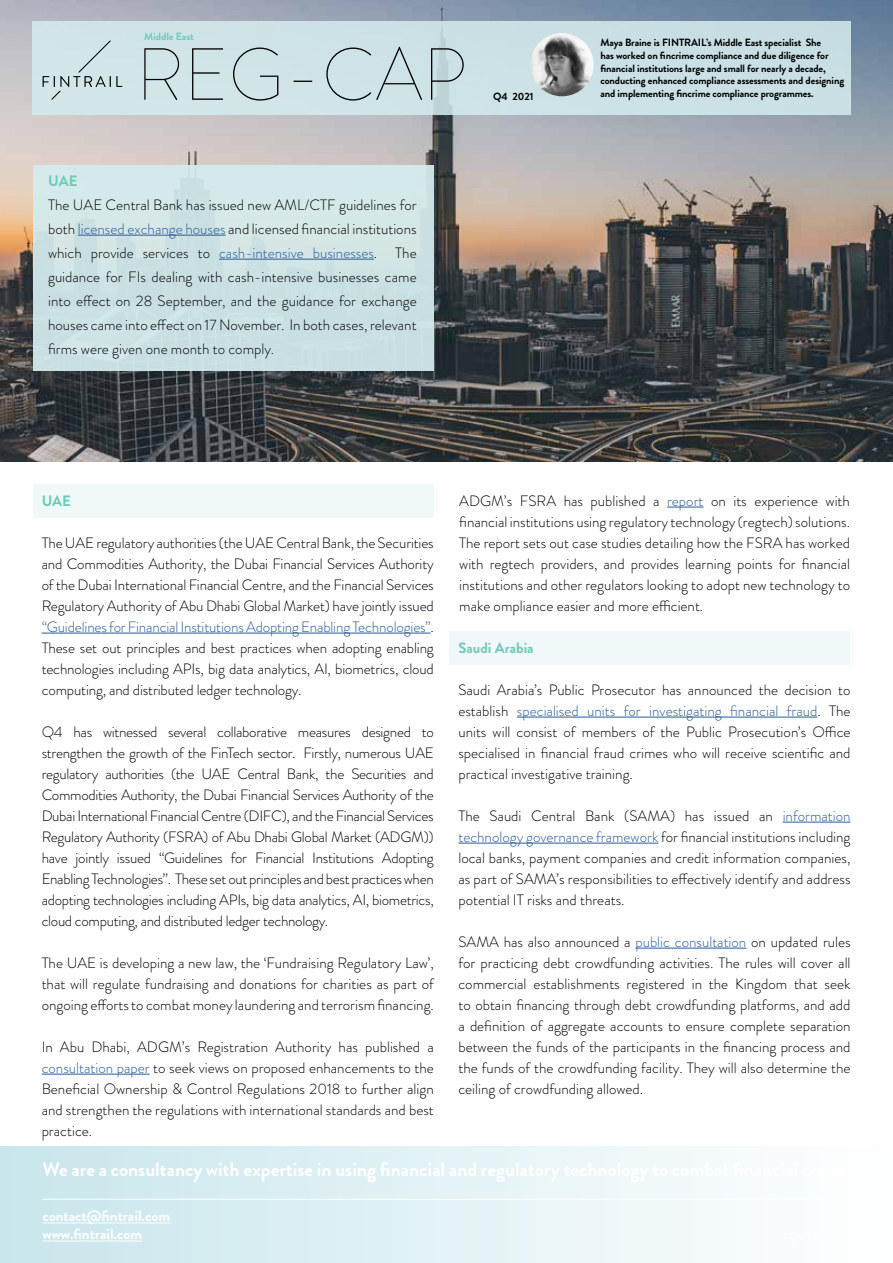
<style>
.page{position:relative;width:893px;height:1263px;background:#fff}
.page>*{position:absolute;margin:0;border:0;box-sizing:border-box;transform-origin:0 0}
.t1{font:100 73.65px "Brandon Grotesque";color:#000}
.t2{font:700 19.5px "Brandon Grotesque";color:#fff}
.t3{font:300 15px/21px "Brandon Grotesque";color:#000;text-align:justify}
.t4{font:700 15px/18px "Brandon Grotesque";color:#fff}
.t5{font:700 15px "Brandon Grotesque";color:#6bcbb8}
.t6{font:700 10.5px/12.6px "Brandon Grotesque";letter-spacing:-.01em;color:#000}
.t7{font:700 10.5px "Brandon Grotesque";color:#6bcbb8}
.s1{color:#275b9b}
</style>
<div class="page">
<div style="left:0;top:1146px;width:893px;height:117px;background:linear-gradient(to right,#c8e6ec,#fff)"></div>
<svg style="left:784px;top:1208px;width:57px;height:43px"></svg>
<hr style="left:43px;top:1222px;width:127px;height:1px;background:#fff">
<hr style="left:43px;top:1240px;width:99px;height:1px;background:#fff">
<hr style="left:43px;top:1199px;width:807px;height:1px;background:#fff">
<img style="left:0;top:0;width:893px;height:461px">
<div style="left:32px;top:21px;width:818px;height:94px;background:#cde2e6"></div>
<div style="left:34px;top:484px;width:400px;height:34px;background:#f0f8f9"></div>
<div style="left:450px;top:631px;width:400px;height:33px;background:#f0f8f9"></div>
<hr style="left:42px;top:633px;width:388px;height:1px;background:#275b9b">
<hr style="left:42px;top:1074px;width:108px;height:1px;background:#275b9b">
<hr style="left:517px;top:717px;width:300px;height:1px;background:#275b9b">
<hr style="left:783px;top:822px;width:68px;height:1px;background:#275b9b">
<hr style="left:458px;top:843px;width:200px;height:1px;background:#275b9b">
<hr style="left:635px;top:948px;width:111px;height:1px;background:#275b9b">
<img style="left:530px;top:33px;width:64px;height:63px;border-radius:32px">
<div style="left:34px;top:166px;width:400px;height:205px;background:#cde2e4"></div>
<hr style="left:78px;top:235px;width:148px;height:1px;background:#275b9b">
<hr style="left:219px;top:259px;width:155px;height:1px;background:#275b9b">
<svg style="left:43px;top:40px;width:79px;height:60px"></svg>
<hr style="left:667px;top:507px;width:36px;height:1px;background:#275b9b">
<p class="t7" style="left:144px;top:29px;width:51px">Middle East</p>
<h1 class="t1" style="left:136px;top:24px;width:332px">REG-CAP</h1>
<p class="t5" style="left:48px;top:170px;width:31px">UAE</p>
<p class="t3" style="left:48px;top:193px;width:370px;line-height:24px">The UAE Central Bank has issued new AML/CTF guidelines for both <span class="s1">licensed exchange houses</span> and licensed financial institutions which provide services to <span class="s1">cash-intensive businesses</span>. The guidance for FIs dealing with cash-intensive businesses came into effect on 28 September, and the guidance for exchange houses came into effect on 17 November. In both cases, relevant firms were given one month to comply.</p>
<p class="t6" style="left:493px;top:90px;width:42px">Q4 2021</p>
<p class="t6" style="left:600px;top:37px;width:245px">Maya Braine is FINTRAIL’s Middle East specialist She<br>has worked on fincrime compliance and due diligence for financial institutions large and small for nearly a decade, conducting enhanced compliance assessments and designing and implementing fincrime compliance programmes.</p>
<p class="t5" style="left:42px;top:490px;width:31px">UAE</p>
<p class="t3" style="left:42px;top:532px;width:394px">The UAE regulatory authorities (the UAE Central Bank, the Securities and Commodities Authority, the Dubai Financial Services Authority of the Dubai International Financial Centre, and the Financial Services Regulatory Authority of Abu Dhabi Global Market) have jointly issued <span class="s1">“Guidelines for Financial Institutions Adopting Enabling Technologies”</span>.<br>These set out principles and best practices when adopting enabling technologies including APIs, big data analytics, AI, biometrics, cloud computing, and distributed ledger technology.</p>
<p class="t3" style="left:42px;top:721px;width:394px">Q4 has witnessed several collaborative measures designed to strengthen the growth of the FinTech sector. Firstly, numerous UAE regulatory authorities (the UAE Central Bank, the Securities and Commodities Authority, the Dubai Financial Services Authority of the Dubai International Financial Centre (DIFC), and the Financial Services Regulatory Authority (FSRA) of Abu Dhabi Global Market (ADGM)) have jointly issued “Guidelines for Financial Institutions Adopting Enabling Technologies”. These set out principles and best practices when adopting technologies including APIs, big data analytics, AI, biometrics, cloud computing, and distributed ledger technology.</p>
<p class="t3" style="left:42px;top:952px;width:394px">The UAE is developing a new law, the ‘Fundraising Regulatory Law’, that will regulate fundraising and donations for charities as part of ongoing efforts to combat money laundering and terrorism financing.</p>
<p class="t3" style="left:42px;top:1036px;width:394px">In Abu Dhabi, ADGM’s Registration Authority has published a <span class="s1">consultation paper</span> to seek views on proposed enhancements to the Beneficial Ownership &amp; Control Regulations 2018 to further align and strengthen the regulations with international standards and best practice.</p>
<p class="t3" style="left:459px;top:490px;width:392px">ADGM’s FSRA has published a <span class="s1">report</span> on its experience with financial institutions using regulatory technology (regtech) solutions.<br>The report sets out case studies detailing how the FSRA has worked with regtech providers, and provides learning points for financial institutions and other regulators looking to adopt new technology to make ompliance easier and more efficient.</p>
<p class="t5" style="left:458px;top:637px;width:77px">Saudi Arabia</p>
<p class="t3" style="left:458px;top:679px;width:394px">Saudi Arabia’s Public Prosecutor has announced the decision to establish <span class="s1">specialised units for investigating financial fraud</span>. The units will consist of members of the Public Prosecution’s Office specialised in financial fraud crimes who will receive scientific and practical investigative training.</p>
<p class="t3" style="left:458px;top:805px;width:394px">The Saudi Central Bank (SAMA) has issued an <span class="s1">information technology governance framework</span> for financial institutions including local banks, payment companies and credit information companies, as part of SAMA’s responsibilities to effectively identify and address potential IT risks and threats.</p>
<p class="t3" style="left:458px;top:931px;width:394px">SAMA has also announced a <span class="s1">public consultation</span> on updated rules for practicing debt crowdfunding activities. The rules will cover all commercial establishments registered in the Kingdom that seek to obtain financing through debt crowdfunding platforms, and add a definition of aggregate accounts to ensure complete separation between the funds of the participants in the financing process and the funds of the crowdfunding facility. They will also determine the ceiling of crowdfunding allowed.</p>
<h2 class="t2" style="left:43px;top:1156px;width:809px">We are a consultancy with expertise in using financial and regulatory technology to combat financial crime.</h2>
<p class="t4" style="left:43px;top:1207px;width:129px">contact@fintrail.com www.fintrail.com</p>
</div>
